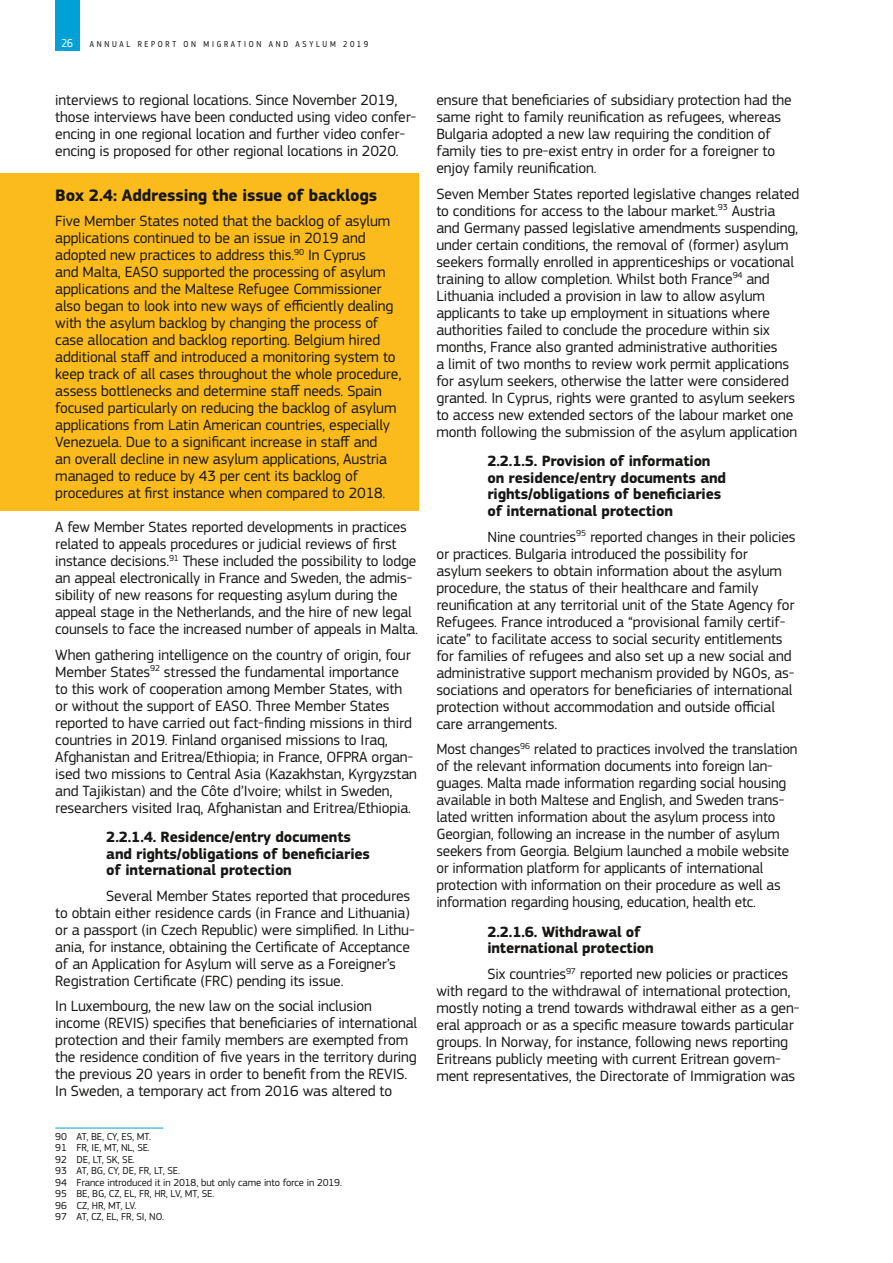
<style>
.page{position:relative;width:893px;height:1263px;background:#fff}
.page>*{position:absolute;margin:0;border:0;box-sizing:border-box;transform-origin:0 0}
.t1{font:700 17.25px "EC Square Sans Pro";letter-spacing:-.01em;color:#181716}
.t2{font:15.45px/17px "EC Square Sans Pro";letter-spacing:-.01em;color:#181716}
.t3{font:700 15.45px/16.6px "EC Square Sans Pro";letter-spacing:-.01em;color:#181716}
.t4{font:12px "EC Square Sans Cond Pro";color:#fff}
.t5{font:10.5px/11.6px "EC Square Sans Pro";letter-spacing:-.01em;color:#181716}
.t6{font:9px "EC Square Sans Cond Pro";letter-spacing:.3em;color:#181716}
</style>
<div class="page">
<div style="left:55px;top:0;width:24px;height:51px;background:#00a1d7"></div>
<div style="left:0;top:173px;width:418px;height:40px;background:#fbbb1d"></div>
<div style="left:0;top:200px;width:418px;height:310px;background:#fbbb1d"></div>
<hr style="left:55px;top:1128px;width:108px;height:1px;background:#00a1d7">
<p class="t4" style="left:62px;top:36px;width:13px">26</p>
<p class="t6" style="left:90px;top:39px;width:280px">ANNUAL REPORT ON MIGRATION AND ASYLUM 2019</p>
<p class="t2" style="left:55px;top:92px;width:363px">interviews to regional locations. Since November 2019, those interviews have been conducted using video confer&shy;encing in one regional location and further video confer&shy;encing is proposed for other regional locations in 2020.</p>
<p class="t1" style="left:55px;top:185px;width:323px">Box 2.4: Addressing the issue of backlogs</p>
<p class="t2" style="left:55px;top:213px;width:348px">Five Member States noted that the backlog of asylum applications continued to be an issue in 2019 and adopted new practices to address this.<sup>90</sup> In Cyprus<br>and Malta, EASO supported the processing of asylum applications and the Maltese Refugee Commissioner also began to look into new ways of efficiently dealing with the asylum backlog by changing the process of case allocation and backlog reporting. Belgium hired additional staff and introduced a monitoring system to keep track of all cases throughout the whole procedure, assess bottlenecks and determine staff needs. Spain focused particularly on reducing the backlog of asylum applications from Latin American countries, especially Venezuela. Due to a significant increase in staff and<br>an overall decline in new asylum applications, Austria managed to reduce by 43 per cent its backlog of procedures at first instance when compared to 2018.</p>
<p class="t2" style="left:55px;top:519px;width:364px">A few Member States reported developments in practices related to appeals procedures or judicial reviews of first instance decisions.<sup>91</sup> These included the possibility to lodge an appeal electronically in France and Sweden, the admis&shy;sibility of new reasons for requesting asylum during the appeal stage in the Netherlands, and the hire of new legal counsels to face the increased number of appeals in Malta.</p>
<p class="t2" style="left:55px;top:646px;width:363px">When gathering intelligence on the country of origin, four Member States<sup>92</sup> stressed the fundamental importance<br>to this work of cooperation among Member States, with or without the support of EASO. Three Member States reported to have carried out fact-finding missions in third countries in 2019. Finland organised missions to Iraq, Afghanistan and Eritrea/Ethiopia; in France, OFPRA organ&shy;ised two missions to Central Asia (Kazakhstan, Kyrgyzstan and Tajikistan) and the Côte d’Ivoire; whilst in Sweden, researchers visited Iraq, Afghanistan and Eritrea/Ethiopia.</p>
<p class="t3" style="left:106px;top:829px;width:265px">2.2.1.4. Residence/entry documents and rights/obligations of beneficiaries of international protection</p>
<p class="t2" style="left:55px;top:887px;width:361px;text-indent:51px">Several Member States reported that procedures to obtain either residence cards (in France and Lithuania) or a passport (in Czech Republic) were simplified. In Lithu&shy;ania, for instance, obtaining the Certificate of Acceptance of an Application for Asylum will serve as a Foreigner’s Registration Certificate (FRC) pending its issue.</p>
<p class="t2" style="left:55px;top:998px;width:364px">In Luxembourg, the new law on the social inclusion income (REVIS) specifies that beneficiaries of international protection and their family members are exempted from the residence condition of five years in the territory during the previous 20 years in order to benefit from the REVIS.<br>In Sweden, a temporary act from 2016 was altered to</p>
<p class="t5" style="left:55px;top:1130px;width:288px">90 AT, BE, CY, ES, MT.<br>91 FR, IE, MT, NL, SE.<br>92 DE, LT, SK, SE.<br>93 AT, BG, CY, DE, FR, LT, SE.<br>94 France introduced it in 2018, but only came into force in 2019.<br>95 BE, BG, CZ, EL, FR, HR, LV, MT, SE.<br>96 CZ, HR, MT, LV.<br>97 AT, CZ, EL, FR, SI, NO.</p>
<p class="t2" style="left:436px;top:92px;width:357px">ensure that beneficiaries of subsidiary protection had the same right to family reunification as refugees, whereas Bulgaria adopted a new law requiring the condition of family ties to pre-exist entry in order for a foreigner to enjoy family reunification.</p>
<p class="t2" style="left:436px;top:185px;width:365px">Seven Member States reported legislative changes related to conditions for access to the labour market.<sup>93</sup> Austria and Germany passed legislative amendments suspending, under certain conditions, the removal of (former) asylum seekers formally enrolled in apprenticeships or vocational training to allow completion. Whilst both France<sup>94</sup> and Lithuania included a provision in law to allow asylum applicants to take up employment in situations where authorities failed to conclude the procedure within six months, France also granted administrative authorities<br>a limit of two months to review work permit applications for asylum seekers, otherwise the latter were considered granted. In Cyprus, rights were granted to asylum seekers to access new extended sectors of the labour market one month following the submission of the asylum application</p>
<p class="t3" style="left:487px;top:453px;width:240px">2.2.1.5. Provision of information on residence/entry documents and rights/obligations of beneficiaries of international protection</p>
<p class="t2" style="left:436px;top:528px;width:361px;text-indent:51px">Nine countries<sup>95</sup> reported changes in their policies or practices. Bulgaria introduced the possibility for asylum seekers to obtain information about the asylum procedure, the status of their healthcare and family reunification at any territorial unit of the State Agency for Refugees. France introduced a “provisional family certif&shy;icate” to facilitate access to social security entitlements for families of refugees and also set up a new social and administrative support mechanism provided by NGOs, as&shy;sociations and operators for beneficiaries of international protection without accommodation and outside official care arrangements.</p>
<p class="t2" style="left:436px;top:741px;width:363px">Most changes<sup>96</sup> related to practices involved the translation of the relevant information documents into foreign lan&shy;guages. Malta made information regarding social housing available in both Maltese and English, and Sweden trans&shy;lated written information about the asylum process into Georgian, following an increase in the number of asylum seekers from Georgia. Belgium launched a mobile website or information platform for applicants of international protection with information on their procedure as well as information regarding housing, education, health etc.</p>
<p class="t3" style="left:487px;top:923px;width:168px">2.2.1.6. Withdrawal of international protection</p>
<p class="t2" style="left:436px;top:965px;width:365px;text-indent:51px">Six countries<sup>97</sup> reported new policies or practices with regard to the withdrawal of international protection, mostly noting a trend towards withdrawal either as a gen&shy;eral approach or as a specific measure towards particular groups. In Norway, for instance, following news reporting Eritreans publicly meeting with current Eritrean govern&shy;ment representatives, the Directorate of Immigration was</p>
</div>
